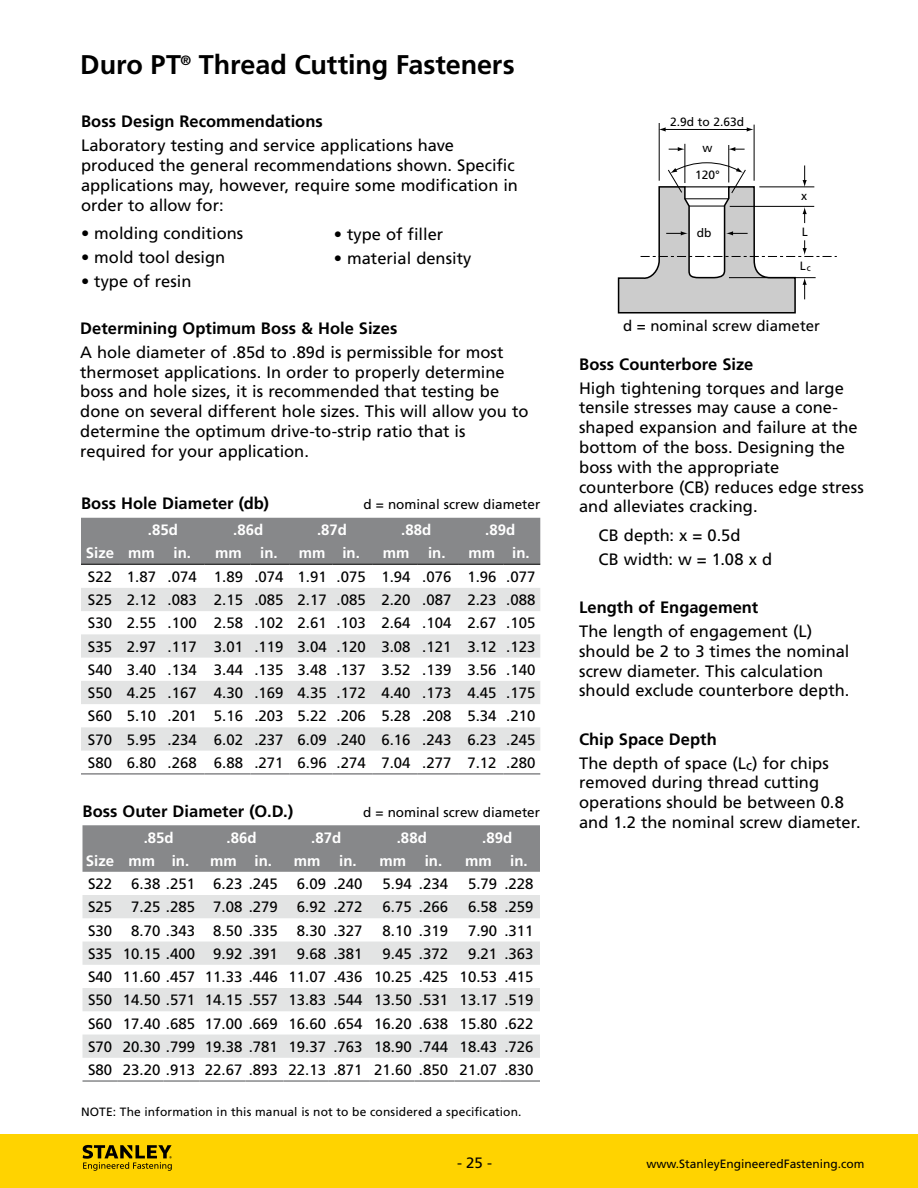
<style>
.page{position:relative;width:918px;height:1188px;background:#fff}
.page>*{position:absolute;margin:0;border:0;box-sizing:border-box;transform-origin:0 0}
.t1{font:700 27px "Frutiger LT";letter-spacing:-.005em;color:#000}
.t2{font:16.5px/19.8px "Frutiger LT";color:#000}
.t3{font:700 16.5px "Frutiger LT";color:#000}
.t4{font:15px/23.2px "Frutiger LT";color:#000;text-align:justify}
.t5{font:700 15px "Frutiger LT";color:#fff}
.t6{font:13.5px "Frutiger LT";color:#000}
.t7{font:12px/25.8px "Frutiger LT";letter-spacing:.005em;color:#000;text-align:center}
.s1{font-weight:700}
</style>
<div class="page">
<div style="left:0;top:1134px;width:918px;height:54px;background:#ffd300"></div>
<svg style="left:83px;top:1145px;width:89px;height:26px"></svg>
<div style="left:81px;top:518px;width:459px;height:46px;background:#87888a"></div>
<svg style="left:81px;top:588px;width:459px;height:163px;fill:#e3e4e4"></svg>
<hr style="left:81px;top:564px;width:38px;height:1px;background:#000">
<hr style="left:119px;top:564px;width:43px;height:1px;background:#000">
<hr style="left:162px;top:564px;width:43px;height:1px;background:#000">
<hr style="left:205px;top:564px;width:45px;height:1px;background:#000">
<hr style="left:250px;top:564px;width:40px;height:1px;background:#000">
<hr style="left:290px;top:564px;width:42px;height:1px;background:#000">
<hr style="left:332px;top:564px;width:40px;height:1px;background:#000">
<hr style="left:372px;top:564px;width:46px;height:1px;background:#000">
<hr style="left:418px;top:564px;width:40px;height:1px;background:#000">
<hr style="left:458px;top:564px;width:46px;height:1px;background:#000">
<hr style="left:504px;top:564px;width:36px;height:1px;background:#000">
<hr style="left:81px;top:773px;width:38px;height:2px;background:#87888a">
<hr style="left:119px;top:773px;width:43px;height:2px;background:#87888a">
<hr style="left:162px;top:773px;width:43px;height:2px;background:#87888a">
<hr style="left:205px;top:773px;width:45px;height:2px;background:#87888a">
<hr style="left:250px;top:773px;width:40px;height:2px;background:#87888a">
<hr style="left:290px;top:773px;width:42px;height:2px;background:#87888a">
<hr style="left:332px;top:773px;width:40px;height:2px;background:#87888a">
<hr style="left:372px;top:773px;width:46px;height:2px;background:#87888a">
<hr style="left:418px;top:773px;width:40px;height:2px;background:#87888a">
<hr style="left:458px;top:773px;width:46px;height:2px;background:#87888a">
<hr style="left:504px;top:773px;width:36px;height:2px;background:#87888a">
<div style="left:82px;top:825px;width:458px;height:47px;background:#87888a"></div>
<svg style="left:82px;top:895px;width:458px;height:163px;fill:#e3e4e4"></svg>
<hr style="left:82px;top:1080px;width:36px;height:2px;background:#87888a">
<hr style="left:118px;top:1080px;width:45px;height:2px;background:#87888a">
<hr style="left:163px;top:1080px;width:37px;height:2px;background:#87888a">
<hr style="left:200px;top:1080px;width:45px;height:2px;background:#87888a">
<hr style="left:245px;top:1080px;width:38px;height:2px;background:#87888a">
<hr style="left:284px;top:1080px;width:45px;height:2px;background:#87888a">
<hr style="left:329px;top:1080px;width:40px;height:2px;background:#87888a">
<hr style="left:369px;top:1080px;width:46px;height:2px;background:#87888a">
<hr style="left:415px;top:1080px;width:40px;height:2px;background:#87888a">
<hr style="left:455px;top:1080px;width:45px;height:2px;background:#87888a">
<hr style="left:500px;top:1080px;width:40px;height:2px;background:#87888a">
<svg style="left:618px;top:123px;width:219px;height:191px"></svg>
<hr style="left:730px;top:206px;width:84px;height:1px;background:#000">
<h1 class="t1" style="left:80px;top:49px;width:436px">Duro PT<sup>®</sup> Thread Cutting Fasteners</h1>
<p class="t3" style="left:81px;top:112px;width:243px">Boss Design Recommendations</p>
<p class="t2" style="left:81px;top:136px;width:439px">Laboratory testing and service applications have produced the general recommendations shown. Specific applications may, however, require some modification in order to allow for:</p>
<p class="t2" style="left:81px;top:224px;width:164px">• molding conditions</p>
<p class="t2" style="left:81px;top:248px;width:146px">• mold tool design</p>
<p class="t2" style="left:81px;top:272px;width:112px">• type of resin</p>
<p class="t2" style="left:334px;top:224px;width:111px">• type of filler</p>
<p class="t2" style="left:334px;top:248px;width:139px">• material density</p>
<p class="t3" style="left:80px;top:318px;width:319px">Determining Optimum Boss &amp; Hole Sizes</p>
<p class="t2" style="left:80px;top:342px;width:450px">A hole diameter of .85d to .89d is permissible for most thermoset applications. In order to properly determine boss and hole sizes, it is recommended that testing be done on several different hole sizes. This will allow you to determine the optimum drive-to-strip ratio that is required for your application.</p>
<p class="t3" style="left:81px;top:494px;width:190px">Boss Hole Diameter (db)</p>
<p class="t6" style="left:363px;top:497px;width:178px">d = nominal screw diameter</p>
<p class="t5" style="left:148px;top:521px;width:32px">.85d</p>
<p class="t5" style="left:233px;top:521px;width:32px">.86d</p>
<p class="t5" style="left:317px;top:521px;width:32px">.87d</p>
<p class="t5" style="left:401px;top:521px;width:32px">.88d</p>
<p class="t5" style="left:485px;top:521px;width:32px">.89d</p>
<p class="t5" style="left:86px;top:544px;width:107px">Size mm in.</p>
<p class="t5" style="left:215px;top:544px;width:64px">mm in.</p>
<p class="t5" style="left:299px;top:544px;width:63px">mm in.</p>
<p class="t5" style="left:383px;top:544px;width:64px">mm in.</p>
<p class="t5" style="left:469px;top:544px;width:63px">mm in.</p>
<p class="t4" style="left:88px;top:565px;width:449px">S22 1.87 .074 1.89 .074 1.91 .075 1.94 .076 1.96 .077<br>S25 2.12 .083 2.15 .085 2.17 .085 2.20 .087 2.23 .088<br>S30 2.55 .100 2.58 .102 2.61 .103 2.64 .104 2.67 .105<br>S35 2.97 .117 3.01 .119 3.04 .120 3.08 .121 3.12 .123<br>S40 3.40 .134 3.44 .135 3.48 .137 3.52 .139 3.56 .140<br>S50 4.25 .167 4.30 .169 4.35 .172 4.40 .173 4.45 .175<br>S60 5.10 .201 5.16 .203 5.22 .206 5.28 .208 5.34 .210<br>S70 5.95 .234 6.02 .237 6.09 .240 6.16 .243 6.23 .245<br>S80 6.80 .268 6.88 .271 6.96 .274 7.04 .277 7.12 .280</p>
<p class="t3" style="left:82px;top:801px;width:212px">Boss Outer Diameter (O.D.)</p>
<p class="t6" style="left:363px;top:804px;width:178px">d = nominal screw diameter</p>
<p class="t5" style="left:86px;top:852px;width:30px">Size</p>
<p class="t5" style="left:144px;top:829px;width:32px">.85d</p>
<p class="t5" style="left:227px;top:829px;width:32px">.86d</p>
<p class="t5" style="left:311px;top:829px;width:32px">.87d</p>
<p class="t5" style="left:397px;top:829px;width:32px">.88d</p>
<p class="t5" style="left:482px;top:829px;width:32px">.89d</p>
<p class="t5" style="left:128px;top:852px;width:62px">mm in.</p>
<p class="t5" style="left:210px;top:852px;width:63px">mm in.</p>
<p class="t5" style="left:294px;top:852px;width:64px">mm in.</p>
<p class="t5" style="left:380px;top:852px;width:64px">mm in.</p>
<p class="t5" style="left:465px;top:852px;width:64px">mm in.</p>
<p class="t4" style="left:88px;top:872px;width:26px">S22</p>
<p class="t4" style="left:131px;top:872px;width:148px">6.38 .251 6.23 .245</p>
<p class="t4" style="left:297px;top:872px;width:67px">6.09 .240</p>
<p class="t4" style="left:383px;top:872px;width:67px">5.94 .234</p>
<p class="t4" style="left:468px;top:872px;width:67px">5.79 .228</p>
<p class="t4" style="left:88px;top:896px;width:26px">S25</p>
<p class="t4" style="left:131px;top:896px;width:148px">7.25 .285 7.08 .279</p>
<p class="t4" style="left:297px;top:896px;width:67px">6.92 .272</p>
<p class="t4" style="left:383px;top:896px;width:67px">6.75 .266</p>
<p class="t4" style="left:468px;top:896px;width:67px">6.58 .259</p>
<p class="t4" style="left:88px;top:919px;width:26px">S30</p>
<p class="t4" style="left:131px;top:919px;width:148px">8.70 .343 8.50 .335</p>
<p class="t4" style="left:297px;top:919px;width:67px">8.30 .327</p>
<p class="t4" style="left:383px;top:919px;width:67px">8.10 .319</p>
<p class="t4" style="left:468px;top:919px;width:67px">7.90 .311</p>
<p class="t4" style="left:88px;top:942px;width:191px">S35 10.15 .400 9.92 .391</p>
<p class="t4" style="left:297px;top:942px;width:67px">9.68 .381</p>
<p class="t4" style="left:383px;top:942px;width:67px">9.45 .372</p>
<p class="t4" style="left:88px;top:942px;width:447px;text-indent:380px">9.21 .363<br>S40 11.60 .457 11.33 .446 11.07 .436 10.25 .425 10.53 .415<br>S50 14.50 .571 14.15 .557 13.83 .544 13.50 .531 13.17 .519<br>S60 17.40 .685 17.00 .669 16.60 .654 16.20 .638 15.80 .622<br>S70 20.30 .799 19.38 .781 19.37 .763 18.90 .744 18.43 .726<br>S80 23.20 .913 22.67 .893 22.13 .871 21.60 .850 21.07 .830</p>
<p class="t7" style="left:81px;top:1099px;width:442px">NOTE: The information in this manual is not to be considered a specification.</p>
<p class="t7" style="left:670px;top:109px;width:76px">2.9d to 2.63d w</p>
<p class="t7" style="left:695px;top:162px;width:26px">120°</p>
<p class="t7" style="left:801px;top:183px;width:7px">x</p>
<p class="t7" style="left:697px;top:220px;width:16px">db</p>
<p class="t7" style="left:802px;top:219px;width:7px">L</p>
<p class="t7" style="left:800px;top:253px;width:13px">L<sub>c</sub></p>
<p class="t4" style="left:623px;top:314px;width:199px">d = nominal screw diameter</p>
<p class="t3" style="left:579px;top:354px;width:176px">Boss Counterbore Size</p>
<p class="t2" style="left:579px;top:378px;width:286px">High tightening torques and large tensile stresses may cause a cone&shy;shaped expansion and failure at the bottom of the boss. Designing the boss with the appropriate counterbore (CB) reduces edge stress and alleviates cracking.</p>
<p class="t2" style="left:599px;top:523px;width:175px;line-height:24px">CB depth: x = 0.5d<br>CB width: w = 1.08 x d</p>
<p class="t3" style="left:579px;top:597px;width:181px">Length of Engagement</p>
<p class="t2" style="left:579px;top:621px;width:272px">The length of engagement (L) should be 2 to 3 times the nominal screw diameter. This calculation should exclude counterbore depth.</p>
<p class="t2" style="left:579px;top:727px;width:251px;line-height:24px"><span class="s1">Chip Space Depth<br></span>The depth of space (L<sub>c</sub>) for chips</p>
<p class="t2" style="left:579px;top:773px;width:283px">removed during thread cutting operations should be between 0.8 and 1.2 the nominal screw diameter.</p>
<p class="t4" style="left:457px;top:1152px;width:37px">- 25 -</p>
<p class="t7" style="left:646px;top:1151px;width:220px">www.StanleyEngineeredFastening.com</p>
</div>
